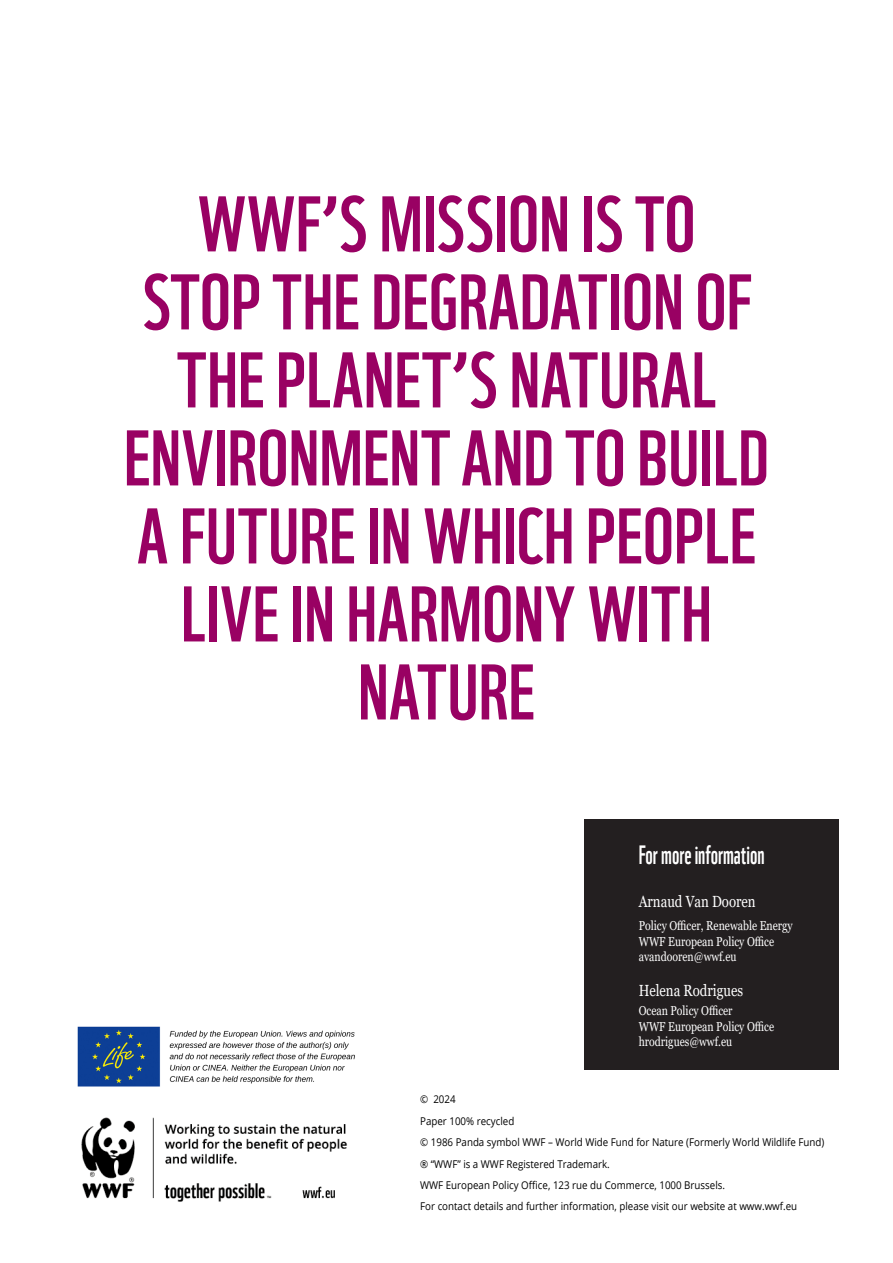
<style>
.page{position:relative;width:893px;height:1263px;background:#fff}
.page>*{position:absolute;margin:0;border:0;box-sizing:border-box;transform-origin:0 0}
.t1{font:76.5px/78px "WWF";color:#990163;text-align:center}
.t2{font:25.8px "WWF";color:#fff;scale:.82 1}
.t3{font:16.2px "Georgia";color:#fff;scale:.82 1}
.t4{font:12.9px "Georgia";color:#fff;scale:.82 1}
.Boilerplate_Text{font:10.65px "Open Sans";color:#000001;scale:.91 1}
</style>
<div class="page">
<img style="left:81px;top:1117px;width:266px;height:85px">
<img style="left:77px;top:1026px;width:278px;height:61px">
<div style="left:585px;top:819px;width:254px;height:250px;background:#231f20"></div>
<h1 class="t1" style="left:124px;top:181px;width:647px">WWF’S MISSION IS TO<br>STOP THE DEGRADATION OF<br>THE PLANET’S NATURAL<br>ENVIRONMENT AND TO BUILD<br>A FUTURE IN WHICH PEOPLE<br>LIVE IN HARMONY WITH<br>NATURE</h1>
<p class="t2" style="left:639px;top:838px;width:155px">For more information</p>
<p class="t3" style="left:639px;top:891px;width:144px">Arnaud Van Dooren</p>
<p class="t4" style="left:639px;top:918px;width:189px">Policy Officer, Renewable Energy</p>
<p class="t4" style="left:639px;top:933px;width:167px">WWF European Policy Office</p>
<p class="t4" style="left:639px;top:949px;width:121px">avandooren@wwf.eu</p>
<p class="t3" style="left:639px;top:980px;width:129px">Helena Rodrigues</p>
<p class="t4" style="left:639px;top:1003px;width:116px">Ocean Policy Officer</p>
<p class="t4" style="left:639px;top:1018px;width:167px">WWF European Policy Office</p>
<p class="t4" style="left:639px;top:1034px;width:115px">hrodrigues@wwf.eu</p>
<p class="Boilerplate_Text" style="left:420px;top:1092px;width:40px">© 2024</p>
<p class="Boilerplate_Text" style="left:420px;top:1113px;width:105px">Paper 100% recycled</p>
<p class="Boilerplate_Text" style="left:420px;top:1135px;width:446px">©️ 1986 Panda symbol WWF – World Wide Fund for Nature (Formerly World Wildlife Fund)</p>
<p class="Boilerplate_Text" style="left:420px;top:1156px;width:210px">®️ “WWF” is a WWF Registered Trademark.</p>
<p class="Boilerplate_Text" style="left:420px;top:1178px;width:336px">WWF European Policy Office, 123 rue du Commerce, 1000 Brussels.</p>
<p class="Boilerplate_Text" style="left:420px;top:1199px;width:416px">For contact details and further information, please visit our website at www.wwf.eu</p>
</div>
